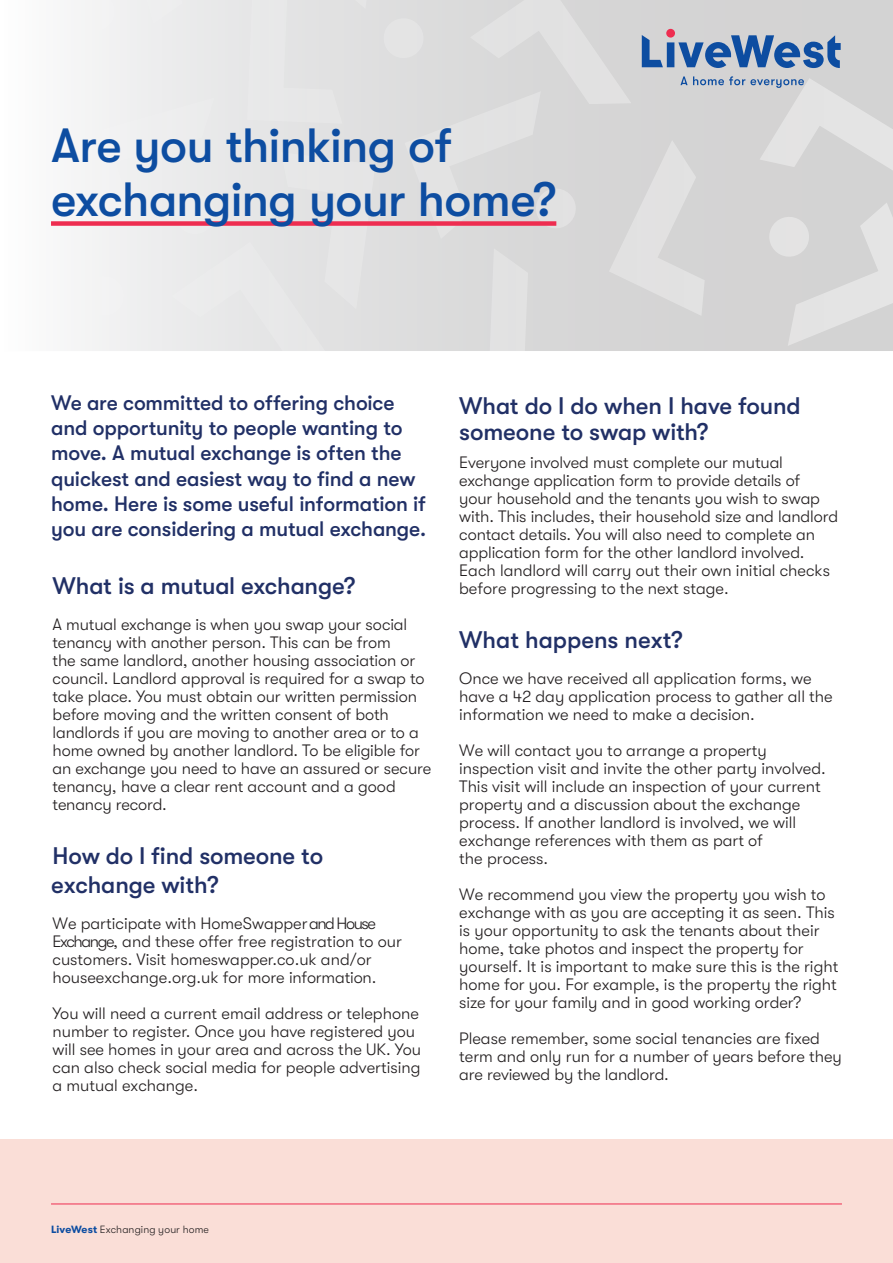
<style>
.page{position:relative;width:893px;height:1263px;background:#fff}
.page>*{position:absolute;margin:0;border:0;box-sizing:border-box;transform-origin:0 0}
.Contents_List{font:500 48px/54px "GT Walsheim";letter-spacing:-.015em;color:#0d4da1}
.Contents_List-2{font:500 24px/25.5px "GT Walsheim";letter-spacing:-.005em;color:#213066}
.Contents_List-3{font:500 21px/25.2px "GT Walsheim";letter-spacing:-.005em;color:#213066}
.Contents_List-4{font:300 16.5px/18px "GT Walsheim";color:#231f20}
.Contents_List-5{font:300 10.5px "GT Walsheim";letter-spacing:.015em;color:#231f20}
.s1{font-weight:700;color:#0d4da1}
</style>
<div class="page">
<div style="left:0;top:1140px;width:893px;height:123px;background:#faded7"></div>
<svg style="left:81px;top:0;width:812px;height:351px;background:#dbdcde"></svg>
<div style="left:51px;top:221px;width:505px;height:5px;background:#ee2d50"></div>
<hr style="left:51px;top:1203px;width:791px;height:1px;background:#ee2d50">
<p class="Contents_List" style="left:51px;top:119px;width:507px">Are you thinking of exchanging your home?</p>
<p class="Contents_List-3" style="left:51px;top:390px;width:376px">We are committed to offering choice and opportunity to people wanting to move. A mutual exchange is often the quickest and easiest way to find a new home. Here is some useful information if you are considering a mutual exchange.</p>
<p class="Contents_List-2" style="left:53px;top:573px;width:304px">What is a mutual exchange?</p>
<p class="Contents_List-4" style="left:53px;top:615px;width:380px">A mutual exchange is when you swap your social tenancy with another person. This can be from<br>the same landlord, another housing association or council. Landlord approval is required for a swap to take place. You must obtain our written permission before moving and the written consent of both landlords if you are moving to another area or to a home owned by another landlord. To be eligible for an exchange you need to have an assured or secure tenancy, have a clear rent account and a good tenancy record.</p>
<p class="Contents_List-2" style="left:51px;top:841px;width:274px;line-height:28.8px">How do I find someone to exchange with?</p>
<p class="Contents_List-4" style="left:53px;top:914px;width:351px">We participate with HomeSwapper and House Exchange, and these offer free registration to our customers. Visit homeswapper.co.uk and/or houseexchange.org.uk for more information.</p>
<p class="Contents_List-4" style="left:53px;top:1004px;width:370px">You will need a current email address or telephone number to register. Once you have registered you will see homes in your area and across the UK. You can also check social media for people advertising a mutual exchange.</p>
<p class="Contents_List-2" style="left:459px;top:393px;width:343px">What do I do when I have found someone to swap with?</p>
<p class="Contents_List-4" style="left:459px;top:453px;width:380px">Everyone involved must complete our mutual exchange application form to provide details of<br>your household and the tenants you wish to swap with. This includes, their household size and landlord contact details. You will also need to complete an application form for the other landlord involved.<br>Each landlord will carry out their own initial checks before progressing to the next stage.</p>
<p class="Contents_List-2" style="left:459px;top:627px;width:225px">What happens next?</p>
<p class="Contents_List-4" style="left:459px;top:669px;width:375px">Once we have received all application forms, we have a 42 day application process to gather all the information we need to make a decision.</p>
<p class="Contents_List-4" style="left:459px;top:741px;width:368px">We will contact you to arrange a property inspection visit and invite the other party involved.<br>This visit will include an inspection of your current property and a discussion about the exchange process. If another landlord is involved, we will exchange references with them as part of<br>the process.</p>
<p class="Contents_List-4" style="left:459px;top:886px;width:381px">We recommend you view the property you wish to exchange with as you are accepting it as seen. This is your opportunity to ask the tenants about their home, take photos and inspect the property for yourself. It is important to make sure this is the right home for you. For example, is the property the right size for your family and in good working order?</p>
<p class="Contents_List-4" style="left:459px;top:1030px;width:384px">Please remember, some social tenancies are fixed term and only run for a number of years before they are reviewed by the landlord.</p>
<p class="Contents_List-5" style="left:51px;top:1224px;width:159px"><span class="s1">LiveWest</span> Exchanging your home</p>
</div>
